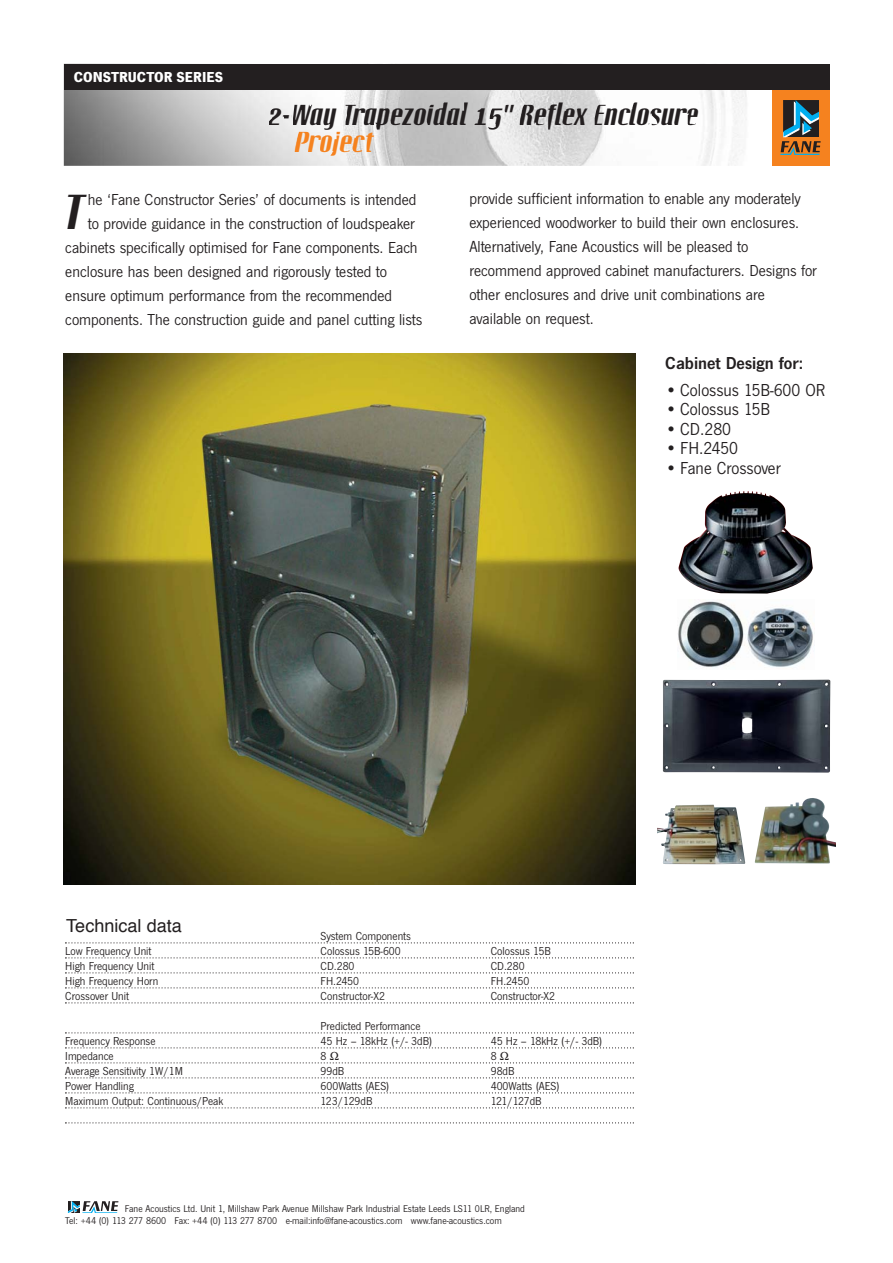
<style>
.page{position:relative;width:893px;height:1263px;background:#fff}
.page>*{position:absolute;margin:0;border:0;box-sizing:border-box;transform-origin:0 0}
.t1{font:italic 700 48.15px "Linotype Octane";color:#231f20}
.t2{font:italic 700 28.8px "Linotype Octane";color:#231f20}
.t3{font:italic 700 28.8px "Linotype Octane";color:#f5821f}
.t4{font:18px "News Gothic T";color:#231f20}
.t5{font:600 18px "News Gothic T";color:#231f20}
.t6{font:18px "Helvetica";color:#231f20}
.t7{font:16.5px/24px "News Gothic T";color:#231f20}
.t8{font:700 15px "News Gothic T";color:#fff}
.t9{font:12px "News Gothic T";color:#231f20}
.t10{font:12px "News Gothic T";letter-spacing:-.035em;color:#231f20}
.t11{font:10.2px/12px "News Gothic T";color:#231f20}
</style>
<div class="page">
<img style="left:64px;top:89px;width:684px;height:77px">
<img style="left:64px;top:353px;width:571px;height:532px">
<div style="left:771px;top:89px;width:58px;height:77px;background:#f5821f"></div>
<svg style="left:780px;top:100px;width:40px;height:55px"></svg>
<svg style="left:68px;top:1201px;width:51px;height:12px"></svg>
<div style="left:64px;top:64px;width:765px;height:25px;background:#231f20"></div>
<svg style="left:65px;top:942px;width:569px;height:2px"></svg>
<svg style="left:65px;top:957px;width:569px;height:2px"></svg>
<svg style="left:65px;top:972px;width:569px;height:2px"></svg>
<svg style="left:65px;top:987px;width:569px;height:2px"></svg>
<svg style="left:65px;top:1002px;width:569px;height:2px"></svg>
<svg style="left:65px;top:1032px;width:569px;height:2px"></svg>
<svg style="left:65px;top:1047px;width:569px;height:2px"></svg>
<svg style="left:65px;top:1062px;width:569px;height:2px"></svg>
<svg style="left:65px;top:1077px;width:569px;height:2px"></svg>
<svg style="left:65px;top:1092px;width:569px;height:2px"></svg>
<svg style="left:65px;top:1107px;width:569px;height:2px"></svg>
<svg style="left:65px;top:1122px;width:569px;height:2px"></svg>
<img style="left:657px;top:805px;width:88px;height:60px">
<img style="left:662px;top:680px;width:168px;height:93px">
<img style="left:678px;top:601px;width:135px;height:67px">
<img style="left:678px;top:491px;width:134px;height:103px">
<img style="left:754px;top:798px;width:82px;height:65px">
<p class="t8" style="left:74px;top:72px;width:151px">CONSTRUCTOR SERIES</p>
<h2 class="t2" style="left:268px;top:102px;width:432px">2-Way Trapezoidal 15" Reflex Enclosure</h2>
<h2 class="t3" style="left:295px;top:129px;width:80px">Project</h2>
<h1 class="t1" style="left:65px;top:190px;width:20px">T</h1>
<p class="t7" style="left:88px;top:189px;width:330px">he ‘Fane Constructor Series’ of documents is intended</p>
<p class="t7" style="left:88px;top:213px;width:329px">to provide guidance in the construction of loudspeaker</p>
<p class="t7" style="left:65px;top:237px;width:354px">cabinets specifically optimised for Fane components. Each</p>
<p class="t7" style="left:65px;top:261px;width:323px">enclosure has been designed and rigorously tested to</p>
<p class="t7" style="left:65px;top:285px;width:328px">ensure optimum performance from the recommended</p>
<p class="t7" style="left:65px;top:309px;width:358px">components. The construction guide and panel cutting lists</p>
<p class="t7" style="left:469px;top:188px;width:349px">provide sufficient information to enable any moderately experienced woodworker to build their own enclosures.<br>Alternatively, Fane Acoustics will be pleased to recommend approved cabinet manufacturers. Designs for other enclosures and drive unit combinations are available on request.</p>
<p class="t5" style="left:665px;top:357px;width:139px">Cabinet Design for:</p>
<p class="t4" style="left:665px;top:384px;width:161px">• Colossus 15B-600 OR</p>
<p class="t4" style="left:665px;top:403px;width:106px">• Colossus 15B</p>
<p class="t4" style="left:665px;top:423px;width:67px">• CD.280</p>
<p class="t4" style="left:665px;top:442px;width:74px">• FH.2450</p>
<p class="t4" style="left:665px;top:462px;width:117px">• Fane Crossover</p>
<p class="t6" style="left:66px;top:918px;width:117px">Technical data</p>
<p class="t9" style="left:320px;top:932px;width:92px">System Components</p>
<p class="t9" style="left:65px;top:947px;width:88px">Low Frequency Unit</p>
<p class="t9" style="left:320px;top:947px;width:82px">Colossus 15B-600</p>
<p class="t9" style="left:490px;top:947px;width:61px">Colossus 15B</p>
<p class="t9" style="left:65px;top:962px;width:91px">High Frequency Unit</p>
<p class="t9" style="left:320px;top:962px;width:35px">CD.280</p>
<p class="t9" style="left:490px;top:962px;width:35px">CD.280</p>
<p class="t9" style="left:65px;top:977px;width:94px">High Frequency Horn</p>
<p class="t9" style="left:320px;top:977px;width:40px">FH.2450</p>
<p class="t9" style="left:490px;top:977px;width:40px">FH.2450</p>
<p class="t9" style="left:65px;top:992px;width:65px">Crossover Unit</p>
<p class="t9" style="left:320px;top:992px;width:66px">Constructor-X2</p>
<p class="t9" style="left:490px;top:992px;width:66px">Constructor-X2</p>
<p class="t9" style="left:320px;top:1022px;width:102px">Predicted Performance</p>
<p class="t9" style="left:65px;top:1037px;width:92px">Frequency Response</p>
<p class="t9" style="left:320px;top:1037px;width:113px">45 Hz – 18kHz (+/- 3dB)</p>
<p class="t9" style="left:490px;top:1037px;width:113px">45 Hz – 18kHz (+/- 3dB)</p>
<p class="t9" style="left:65px;top:1052px;width:50px">Impedance</p>
<p class="t9" style="left:320px;top:1052px;width:20px">8 Ω</p>
<p class="t9" style="left:490px;top:1052px;width:20px">8 Ω</p>
<p class="t9" style="left:65px;top:1067px;width:119px">Average Sensitivity 1W/1M</p>
<p class="t9" style="left:320px;top:1067px;width:25px">99dB</p>
<p class="t9" style="left:490px;top:1067px;width:25px">98dB</p>
<p class="t9" style="left:65px;top:1082px;width:70px">Power Handling</p>
<p class="t9" style="left:320px;top:1082px;width:70px">600Watts (AES)</p>
<p class="t9" style="left:490px;top:1082px;width:70px">400Watts (AES)</p>
<p class="t9" style="left:65px;top:1097px;width:160px">Maximum Output: Continuous/Peak</p>
<p class="t9" style="left:320px;top:1097px;width:53px">123/129dB</p>
<p class="t10" style="left:490px;top:1097px;width:52px">121/127dB</p>
<p class="t11" style="left:65px;top:1204px;width:461px;text-indent:60px">Fane Acoustics Ltd. Unit 1, Millshaw Park Avenue Millshaw Park Industrial Estate Leeds LS11 0LR, England<br>Tel: +44 (0) 113 277 8600 Fax: +44 (0) 113 277 8700 e-mail:info@fane-acoustics.com www.fane-acoustics.com</p>
</div>
